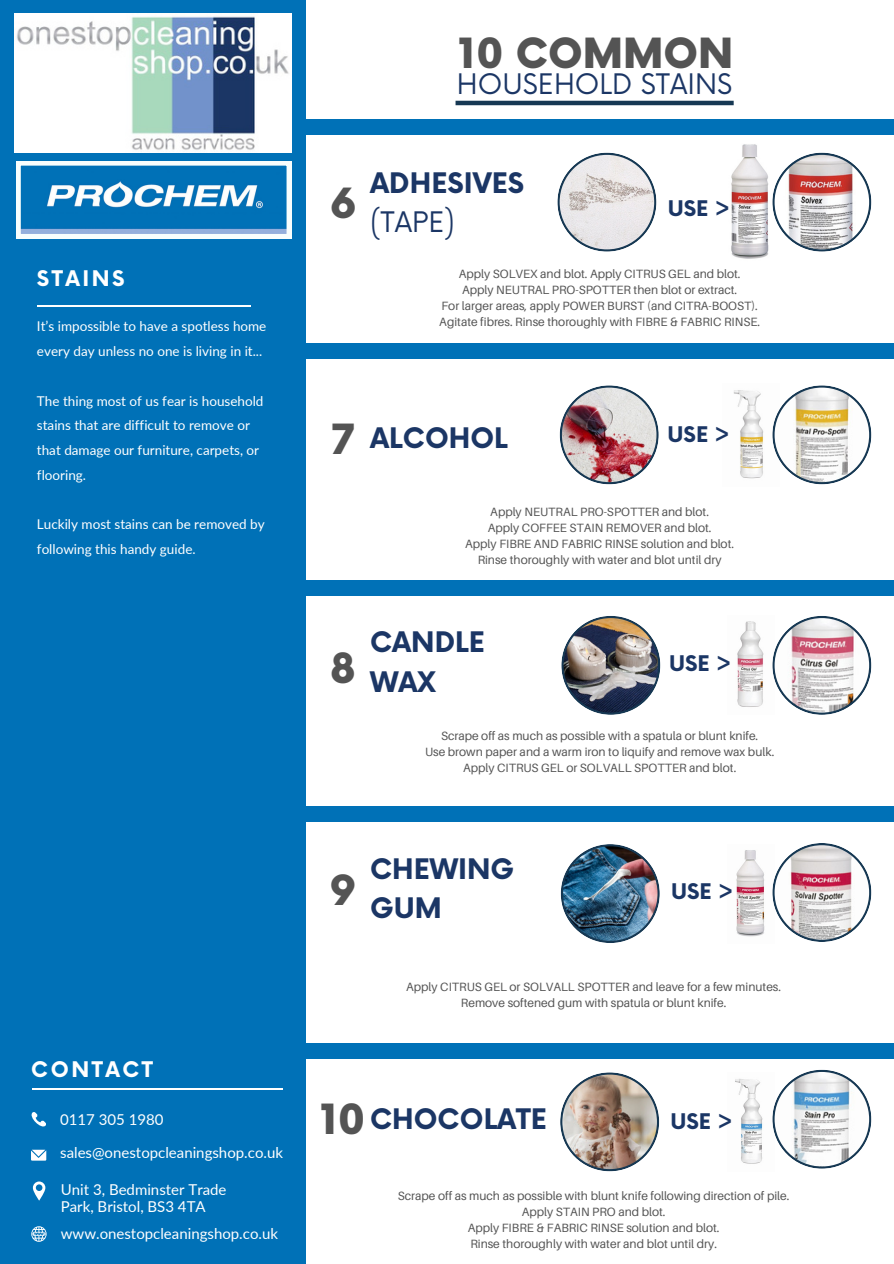
<style>
.page{position:relative;width:894px;height:1264px;background:#fff}
.page>*{position:absolute;margin:0;border:0;box-sizing:border-box;transform-origin:0 0}
.t1{font:900 40.5px "Now";color:#545454}
.t2{font:700 27.6px/39.3px "Now";color:#1b3665}
.t3{font:27.6px "Now";color:#1b3665}
.t4{font:700 21px "Now";color:#1b3665}
.t5{font:700 21px "Now";letter-spacing:.12em;color:#fff}
.t6{font:15px/16.8px "Lato";color:#fff}
.t7{font:13.5px/24.8px "Lato";color:#fff}
.t8{font:12px "Aileron";color:#545454}
.s1{font-weight:400}
</style>
<div class="page">
<div style="left:0;top:0;width:305px;height:1263px;background:#0071b7"></div>
<hr style="left:37px;top:305px;width:213px;height:1px;background:#fff">
<svg style="left:16px;top:161px;width:275px;height:77px"></svg>
<img style="left:15px;top:14px;width:276px;height:138px">
<svg style="left:31px;top:1112px;width:15px;height:15px"></svg>
<svg style="left:31px;top:1149px;width:15px;height:11px"></svg>
<svg style="left:33px;top:1181px;width:12px;height:19px"></svg>
<hr style="left:32px;top:1088px;width:251px;height:1px;background:#fff">
<svg style="left:31px;top:1226px;width:16px;height:15px"></svg>
<div style="left:299px;top:119px;width:594px;height:16px;background:#0071b7"></div>
<svg style="left:557px;top:153px;width:99px;height:99px"></svg>
<img style="left:731px;top:144px;width:38px;height:115px">
<img style="left:559px;top:385px;width:99px;height:99px">
<img style="left:733px;top:390px;width:31px;height:89px">
<img style="left:561px;top:616px;width:99px;height:99px">
<img style="left:737px;top:621px;width:27px;height:86px">
<img style="left:560px;top:844px;width:99px;height:99px">
<img style="left:736px;top:850px;width:29px;height:87px">
<img style="left:560px;top:1072px;width:99px;height:99px">
<img style="left:735px;top:1078px;width:28px;height:86px">
<hr style="left:455px;top:101px;width:278px;height:4px;background:#163853">
<div style="left:287px;top:343px;width:606px;height:16px;background:#0071b7"></div>
<div style="left:266px;top:580px;width:627px;height:15px;background:#0071b7"></div>
<div style="left:287px;top:806px;width:606px;height:16px;background:#0071b7"></div>
<div style="left:276px;top:1043px;width:617px;height:15px;background:#0071b7"></div>
<svg style="left:772px;top:153px;width:99px;height:99px"></svg>
<svg style="left:772px;top:385px;width:99px;height:99px"></svg>
<svg style="left:772px;top:616px;width:99px;height:99px"></svg>
<svg style="left:772px;top:843px;width:99px;height:99px"></svg>
<svg style="left:772px;top:1069px;width:99px;height:99px"></svg>
<h5 class="t5" style="left:37px;top:267px;width:89px">STAINS</h5>
<p class="t7" style="left:37px;top:313px;width:231px">It’s impossible to have a spotless home every day unless no one is living in it...</p>
<h5 class="t7" style="left:37px;top:388px;width:228px">The thing most of us fear is household stains that are difficult to remove or that damage our furniture, carpets, or flooring.</h5>
<h1 class="t7" style="left:37px;top:511px;width:229px">Luckily most stains can be removed by following this handy guide.</h1>
<p class="t5" style="left:31px;top:1057px;width:123px">CONTACT</p>
<h5 class="t6" style="left:60px;top:1110px;width:105px">0117 305 1980</h5>
<p class="t6" style="left:60px;top:1143px;width:224px">sales@onestopcleaningshop.co.uk</p>
<h5 class="t6" style="left:61px;top:1180px;width:167px">Unit 3, Bedminster Trade<br>Park, Bristol, BS3 4TA</h5>
<p class="t6" style="left:61px;top:1224px;width:219px">www.onestopcleaningshop.co.uk</p>
<p class="t1" style="left:458px;top:31px;width:276px">10 COMMON</p>
<p class="t3" style="left:457px;top:69px;width:277px">HOUSEHOLD STAINS</p>
<h4 class="t1" style="left:329px;top:181px;width:28px">6</h4>
<p class="t2" style="left:370px;top:164px;width:155px">ADHESIVES <span class="s1">(TAPE)</span></p>
<h4 class="t4" style="left:667px;top:197px;width:64px">USE &gt;</h4>
<h3 class="t8" style="left:458px;top:266px;width:283px">Apply SOLVEX and blot. Apply CITRUS GEL and blot.</h3>
<p class="t8" style="left:462px;top:282px;width:276px">Apply NEUTRAL PRO-SPOTTER then blot or extract.</p>
<p class="t8" style="left:441px;top:298px;width:318px">For larger areas, apply POWER BURST (and CITRA-BOOST).</p>
<p class="t8" style="left:439px;top:314px;width:322px">Agitate fibres. Rinse thoroughly with FIBRE &amp; FABRIC RINSE.</p>
<p class="t1" style="left:331px;top:418px;width:24px">7</p>
<p class="t2" style="left:370px;top:420px;width:139px">ALCOHOL</p>
<h4 class="t4" style="left:667px;top:423px;width:64px">USE &gt;</h4>
<p class="t8" style="left:490px;top:504px;width:220px">Apply NEUTRAL PRO-SPOTTER and blot.</p>
<h3 class="t8" style="left:487px;top:520px;width:225px">Apply COFFEE STAIN REMOVER and blot.</h3>
<p class="t8" style="left:465px;top:536px;width:270px">Apply FIBRE AND FABRIC RINSE solution and blot.</p>
<h4 class="t8" style="left:477px;top:552px;width:245px">Rinse thoroughly with water and blot until dry</h4>
<p class="t1" style="left:330px;top:646px;width:26px">8</p>
<p class="t2" style="left:370px;top:624px;width:116px">CANDLE<br>WAX</p>
<h5 class="t4" style="left:669px;top:652px;width:64px">USE &gt;</h5>
<p class="t8" style="left:441px;top:728px;width:318px">Scrape off as much as possible with a spatula or blunt knife.</p>
<p class="t8" style="left:425px;top:744px;width:350px">Use brown paper and a warm iron to liquify and remove wax bulk.</p>
<p class="t8" style="left:463px;top:760px;width:275px">Apply CITRUS GEL or SOLVALL SPOTTER and blot.</p>
<p class="t1" style="left:329px;top:869px;width:28px">9</p>
<p class="t2" style="left:370px;top:851px;width:146px">CHEWING<br>GUM</p>
<p class="t4" style="left:671px;top:880px;width:64px">USE &gt;</p>
<p class="t8" style="left:406px;top:979px;width:376px">Apply CITRUS GEL or SOLVALL SPOTTER and leave for a few minutes.</p>
<p class="t8" style="left:461px;top:995px;width:267px">Remove softened gum with spatula or blunt knife.</p>
<h2 class="t1" style="left:320px;top:1097px;width:46px">10</h2>
<p class="t2" style="left:370px;top:1100px;width:178px">CHOCOLATE</p>
<h5 class="t4" style="left:670px;top:1109px;width:64px">USE &gt;</h5>
<p class="t8" style="left:398px;top:1188px;width:393px">Scrape off as much as possible with blunt knife following direction of pile.</p>
<p class="t8" style="left:521px;top:1204px;width:145px">Apply STAIN PRO and blot.</p>
<p class="t8" style="left:467px;top:1220px;width:253px">Apply FIBRE &amp; FABRIC RINSE solution and blot.</p>
<h2 class="t8" style="left:470px;top:1236px;width:248px">Rinse thoroughly with water and blot until dry.</h2>
</div>
